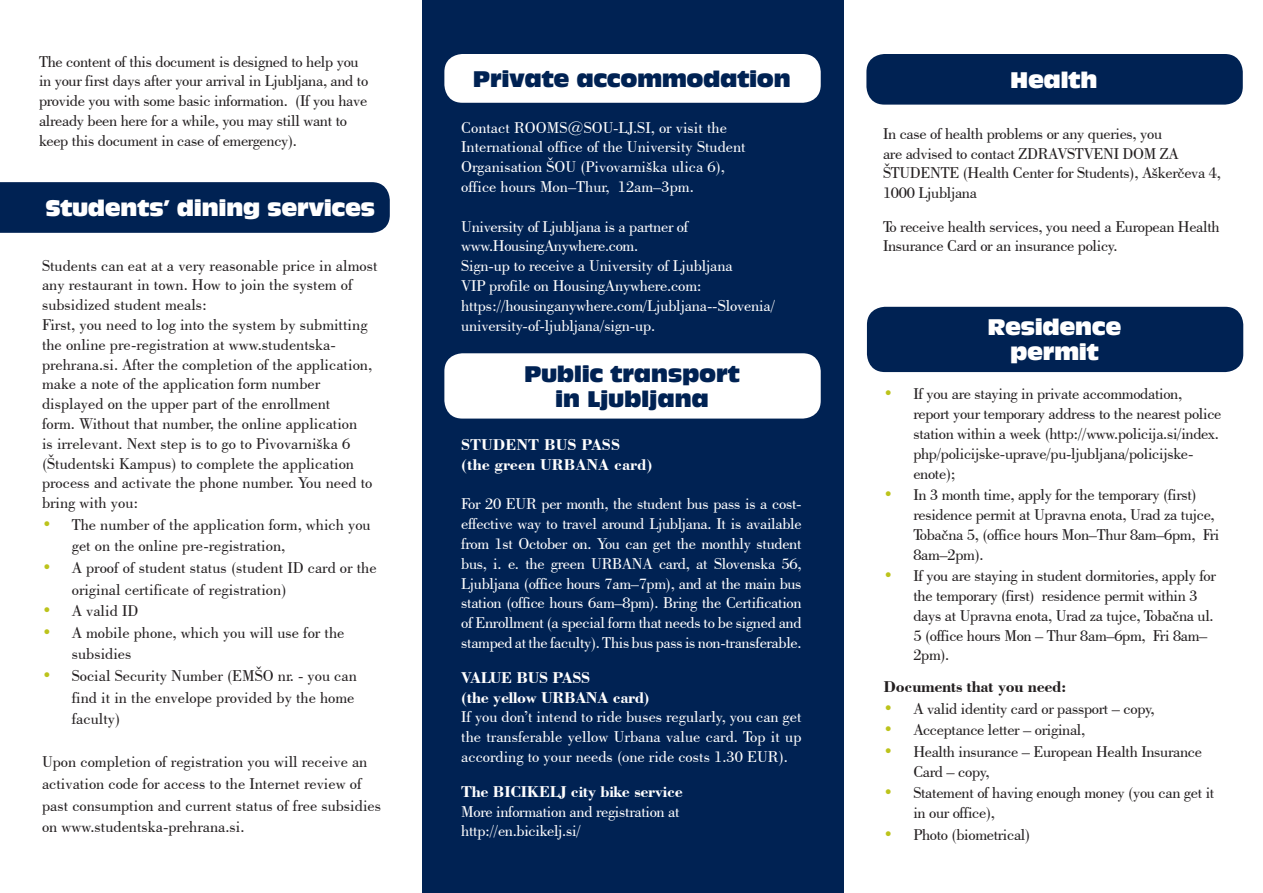
<style>
.page{position:relative;width:1263px;height:893px;background:#fff}
.page>*{position:absolute;margin:0;border:0;box-sizing:border-box;transform-origin:0 0}
.t1{font:21px "Antique Olive Compact";letter-spacing:-.02em;color:#002253}
.t2{font:21px "Antique Olive Compact";letter-spacing:-.02em;color:#fff}
.t3{font:16.5px/19.8px "Bodoni BT";letter-spacing:-.02em;color:#231f20}
.t4{font:16.5px/19.8px "Bodoni BT";color:#231f20}
.t5{font:16.5px/19.8px "Bodoni BT";letter-spacing:-.01em;color:#fff}
.t6{font:700 16.5px/19.8px "Bodoni BT";letter-spacing:-.02em;color:#fff}
.t7{font:700 16.5px/19.8px "Bodoni BT";color:#fff}
.t8{font:700 16.5px "Bodoni BT";letter-spacing:-.02em;color:#231f20}
.s1{color:#bcc31b}
</style>
<div class="page">
<div style="left:422px;top:0;width:422px;height:893px;background:#002253"></div>
<div style="left:0;top:182px;width:390px;height:51px;background:#002253"></div>
<div style="left:444px;top:353px;width:377px;height:66px;background:#fff;border-radius:18px"></div>
<div style="left:444px;top:54px;width:377px;height:49px;background:#fff;border-radius:18px"></div>
<div style="left:867px;top:307px;width:376px;height:65px;background:#002253;border-radius:18px"></div>
<div style="left:866px;top:54px;width:377px;height:51px;background:#002253;border-radius:18px"></div>
<p class="t3" style="left:39px;top:51px;width:331px">The content of this document is designed to help you in your first days after your arrival in Ljubljana, and to provide you with some basic information. (If you have already been here for a while, you may still want to keep this document in case of emergency).</p>
<p class="t2" style="left:45px;top:193px;width:331px">Students’ dining services</p>
<p class="t4" style="left:42px;top:255px;width:337px">Students can eat at a very reasonable price in almost any restaurant in town. How to join the system of subsidized student meals:</p>
<p class="t4" style="left:42px;top:314px;width:332px">First, you need to log into the system by submitting the online pre-registration at www.studentska&shy;prehrana.si. After the completion of the application, make a note of the application form number displayed on the upper part of the enrollment<br>form. Without that number, the online application<br>is irrelevant. Next step is to go to Pivovarniška 6 (Študentski Kampus) to complete the application process and activate the phone number. You need to bring with you:</p>
<p class="t4" style="left:72px;top:513px;width:300px;line-height:21.6px;text-indent:-30px"><span class="s1">•</span> The number of the application form, which you get on the online pre-registration,</p>
<p class="t4" style="left:72px;top:556px;width:306px;line-height:21.6px;text-indent:-30px"><span class="s1">•</span> A proof of student status (student ID card or the original certificate of registration)</p>
<p class="t3" style="left:42px;top:600px;width:98px"><span class="s1">•</span> A valid ID</p>
<p class="t4" style="left:72px;top:621px;width:274px;line-height:21.6px;text-indent:-30px"><span class="s1">•</span> A mobile phone, which you will use for the subsidies</p>
<p class="t4" style="left:72px;top:664px;width:287px;line-height:21.6px;text-indent:-30px"><span class="s1">•</span> Social Security Number (EMŠO nr. - you can find it in the envelope provided by the home faculty)</p>
<p class="t4" style="left:42px;top:751px;width:341px;line-height:21.6px">Upon completion of registration you will receive an activation code for access to the Internet review of past consumption and current status of free subsidies on www.studentska-prehrana.si.</p>
<p class="t1" style="left:473px;top:64px;width:320px">Private accommodation</p>
<p class="t5" style="left:461px;top:117px;width:286px">Contact ROOMS@SOU-LJ.SI, or visit the International office of the University Student Organisation ŠOU (Pivovarniška ulica 6), office hours Mon–Thur, 12am–3pm.</p>
<p class="t5" style="left:461px;top:216px;width:315px">University of Ljubljana is a partner of www.HousingAnywhere.com.<br>Sign-up to receive a University of Ljubljana<br>VIP profile on HousingAnywhere.com: https://housinganywhere.com/Ljubljana--Slovenia/ university-of-ljubljana/sign-up.</p>
<p class="t1" style="left:524px;top:359px;width:217px">Public transport</p>
<p class="t1" style="left:555px;top:384px;width:155px">in Ljubljana</p>
<p class="t7" style="left:461px;top:434px;width:193px">STUDENT BUS PASS (the green URBANA card)</p>
<p class="t5" style="left:461px;top:494px;width:342px;text-align:justify">For 20 EUR per month, the student bus pass is a cost&shy;effective way to travel around Ljubljana. It is available from 1st October on. You can get the monthly student bus, i. e. the green URBANA card, at Slovenska 56, Ljubljana (office hours 7am–7pm), and at the main bus station (office hours 6am–8pm). Bring the Certification of Enrollment (a special form that needs to be signed and stamped at the faculty). This bus passis non-transferable.</p>
<p class="t6" style="left:461px;top:667px;width:190px">VALUE BUS PASS<br>(the yellow URBANA card)</p>
<p class="t5" style="left:461px;top:707px;width:342px;text-align:justify">If you don’t intend to ride buses regularly, you can get the transferable yellow Urbana value card. Top it up according to your needs (one ride costs 1.30 EUR).</p>
<p class="t6" style="left:461px;top:781px;width:223px">The BICIKELJ city bike service</p>
<p class="t5" style="left:461px;top:801px;width:220px">More information and registration at http://en.bicikelj.si/</p>
<p class="t2" style="left:1010px;top:65px;width:89px">Health</p>
<p class="t3" style="left:883px;top:123px;width:339px">In case of health problems or any queries, you<br>are advised to contact ZDRAVSTVENI DOM ZA ŠTUDENTE (Health Center for Students), Aškerčeva 4, 1000 Ljubljana</p>
<p class="t3" style="left:883px;top:216px;width:338px">To receive health services, you need a European Health<br>Insurance Card or an insurance policy.</p>
<p class="t2" style="left:987px;top:313px;width:135px">Residence</p>
<p class="t2" style="left:1010px;top:338px;width:90px">permit</p>
<p class="t3" style="left:913px;top:384px;width:310px;text-indent:-30px"><span class="s1">•</span> If you are staying in private accommodation, report your temporary address to the nearest police station within a week (http://www.policija.si/index. php/policijske-uprave/pu-ljubljana/policijske&shy;enote);</p>
<p class="t3" style="left:913px;top:485px;width:308px;text-indent:-30px"><span class="s1">•</span> In 3 month time, apply for the temporary (first) residence permit at Upravna enota, Urad za tujce, Tobačna 5, (office hours Mon–Thur 8am–6pm, Fri 8am–2pm).</p>
<p class="t3" style="left:913px;top:566px;width:304px;text-indent:-30px"><span class="s1">•</span> If you are staying in student dormitories, apply for the temporary (first) residence permit within 3 days at Upravna enota, Urad za tujce, Tobačna ul.<br>5 (office hours Mon – Thur 8am–6pm, Fri 8am– 2pm).</p>
<p class="t8" style="left:883px;top:677px;width:184px">Documents that you need:</p>
<p class="t3" style="left:883px;top:698px;width:273px"><span class="s1">•</span> A valid identity card or passport – copy,</p>
<p class="t3" style="left:883px;top:720px;width:203px"><span class="s1">•</span> Acceptance letter – original,</p>
<p class="t3" style="left:913px;top:741px;width:290px;text-indent:-30px"><span class="s1">•</span> Health insurance – European Health Insurance<br>Card – copy,</p>
<p class="t3" style="left:913px;top:783px;width:303px;text-indent:-30px"><span class="s1">•</span> Statement of having enough money (you can get it in our office),</p>
<p class="t3" style="left:883px;top:824px;width:148px"><span class="s1">•</span> Photo (biometrical)</p>
</div>
